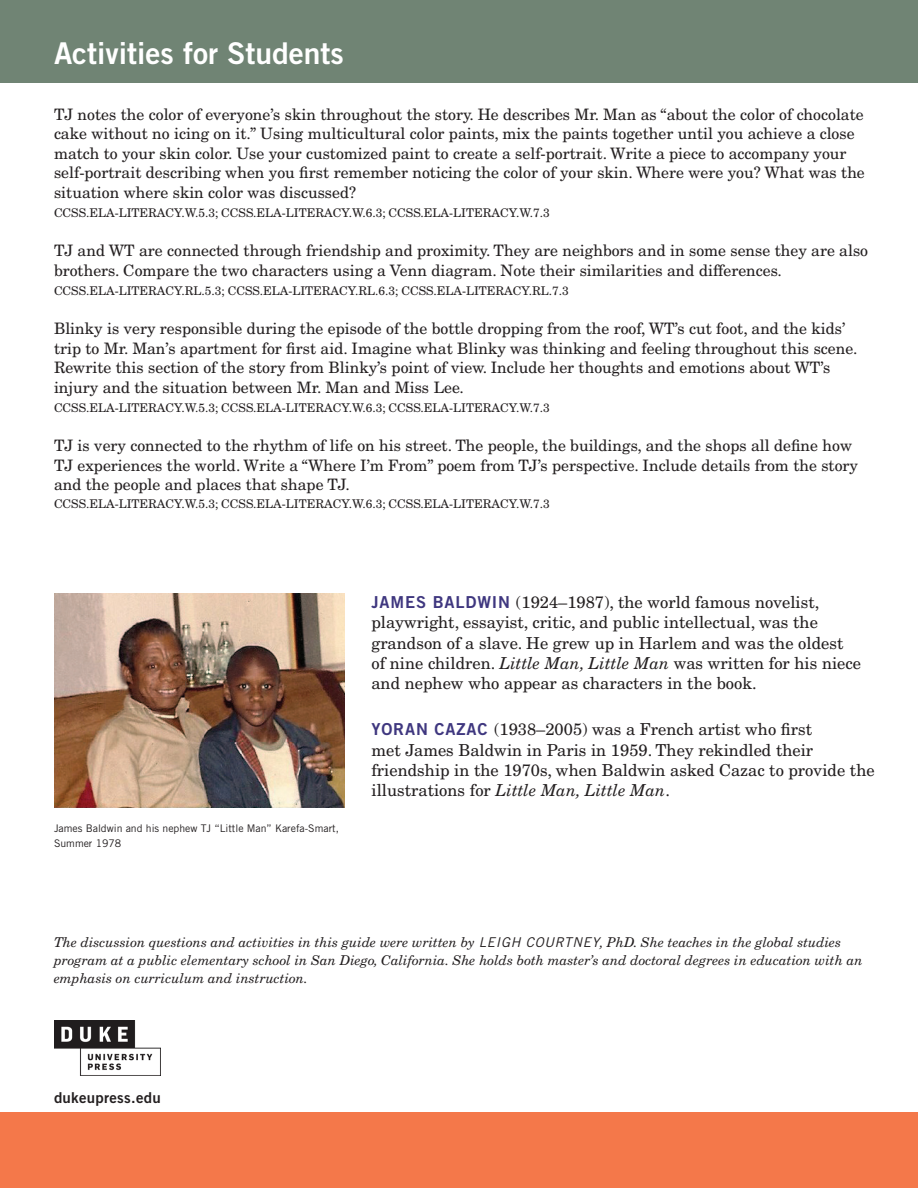
<style>
.page{position:relative;width:918px;height:1188px;background:#fff}
.page>*{position:absolute;margin:0;border:0;box-sizing:border-box;transform-origin:0 0}
.t1{font:30px "Trade Gothic LT Std Bd 2";color:#fff}
.t2{font:16.5px/20.2px "New Century Schlbk LT Std";color:#231f20}
.t3{font:15.75px/19.5px "New Century Schlbk LT Std";color:#231f20}
.t4{font:15px "Trade Gothic LT Std Bd 2";letter-spacing:.02em;color:#231f20}
.t5{font:italic 13.5px/18px "New Century Schlbk LT Std";color:#231f20}
.t6{font:12px "New Century Schlbk LT Std";color:#231f20}
.t7{font:10.5px/15px "Trade Gothic LT Std";color:#231f20}
.s1{font-family:"Trade Gothic LT Std Bd 2";color:#3f377f}
.s2{font-style:italic}
.s3{font-family:"Trade Gothic LT Std"}
</style>
<div class="page">
<div style="left:0;top:0;width:918px;height:83px;background:#708474"></div>
<div style="left:0;top:1112px;width:918px;height:76px;background:#f4784a"></div>
<img style="left:54px;top:594px;width:290px;height:214px">
<img style="left:54px;top:1020px;width:107px;height:56px">
<h1 class="t1" style="left:54px;top:34px;width:291px">Activities for Students</h1>
<p class="t3" style="left:54px;top:104px;width:812px">TJ notes the color of everyone’s skin throughout the story. He describes Mr. Man as “about the color of chocolate cake without no icing on it.” Using multicultural color paints, mix the paints together until you achieve a close match to your skin color. Use your customized paint to create a self-portrait. Write a piece to accompany your self-portrait describing when you first remember noticing the color of your skin. Where were you? What was the situation where skin color was discussed?</p>
<p class="t6" style="left:54px;top:206px;width:497px">CCSS.ELA-LITERACY.W.5.3; CCSS.ELA-LITERACY.W.6.3; CCSS.ELA-LITERACY.W.7.3</p>
<p class="t3" style="left:54px;top:241px;width:816px">TJ and WT are connected through friendship and proximity. They are neighbors and in some sense they are also brothers. Compare the two characters using a Venn diagram. Note their similarities and differences.</p>
<p class="t6" style="left:54px;top:284px;width:516px">CCSS.ELA-LITERACY.RL.5.3; CCSS.ELA-LITERACY.RL.6.3; CCSS.ELA-LITERACY.RL.7.3</p>
<p class="t3" style="left:54px;top:319px;width:805px">Blinky is very responsible during the episode of the bottle dropping from the roof, WT’s cut foot, and the kids’ trip to Mr. Man’s apartment for first aid. Imagine what Blinky was thinking and feeling throughout this scene.<br>Rewrite this section of the story from Blinky’s point of view. Include her thoughts and emotions about WT’s injury and the situation between Mr. Man and Miss Lee.</p>
<p class="t6" style="left:54px;top:401px;width:497px">CCSS.ELA-LITERACY.W.5.3; CCSS.ELA-LITERACY.W.6.3; CCSS.ELA-LITERACY.W.7.3</p>
<p class="t3" style="left:54px;top:436px;width:806px">TJ is very connected to the rhythm of life on his street. The people, the buildings, and the shops all define how<br>TJ experiences the world. Write a “Where I’m From” poem from TJ’s perspective. Include details from the story and the people and places that shape TJ.</p>
<p class="t6" style="left:54px;top:497px;width:497px">CCSS.ELA-LITERACY.W.5.3; CCSS.ELA-LITERACY.W.6.3; CCSS.ELA-LITERACY.W.7.3</p>
<p class="t2" style="left:371px;top:592px;width:491px"><span class="s1">JAMES BALDWIN</span> (1924–1987), the world famous novelist, playwright, essayist, critic, and public intellectual, was the grandson of a slave. He grew up in Harlem and was the oldest of nine children. <span class="s2">Little Man, Little Man</span> was written for his niece and nephew who appear as characters in the book.</p>
<p class="t7" style="left:54px;top:820px;width:286px">James Baldwin and his nephew TJ “Little Man” Karefa-Smart,<br>Summer 1978</p>
<p class="t2" style="left:371px;top:719px;width:505px"><span class="s1">YORAN CAZAC</span> (1938–2005) was a French artist who first<br>met James Baldwin in Paris in 1959. They rekindled their friendship in the 1970s, when Baldwin asked Cazac to provide the illustrations for <span class="s2">Little Man, Little Man</span>.</p>
<p class="t5" style="left:54px;top:933px;width:810px">The discussion questions and activities in this guide were written by <span class="s3">LEIGH COURTNEY</span>, PhD. She teaches in the global studies program at a public elementary school in San Diego, California. She holds both master’s and doctoral degrees in education with an emphasis on curriculum and instruction.</p>
<p class="t4" style="left:54px;top:1089px;width:108px">dukeupress.edu</p>
</div>
